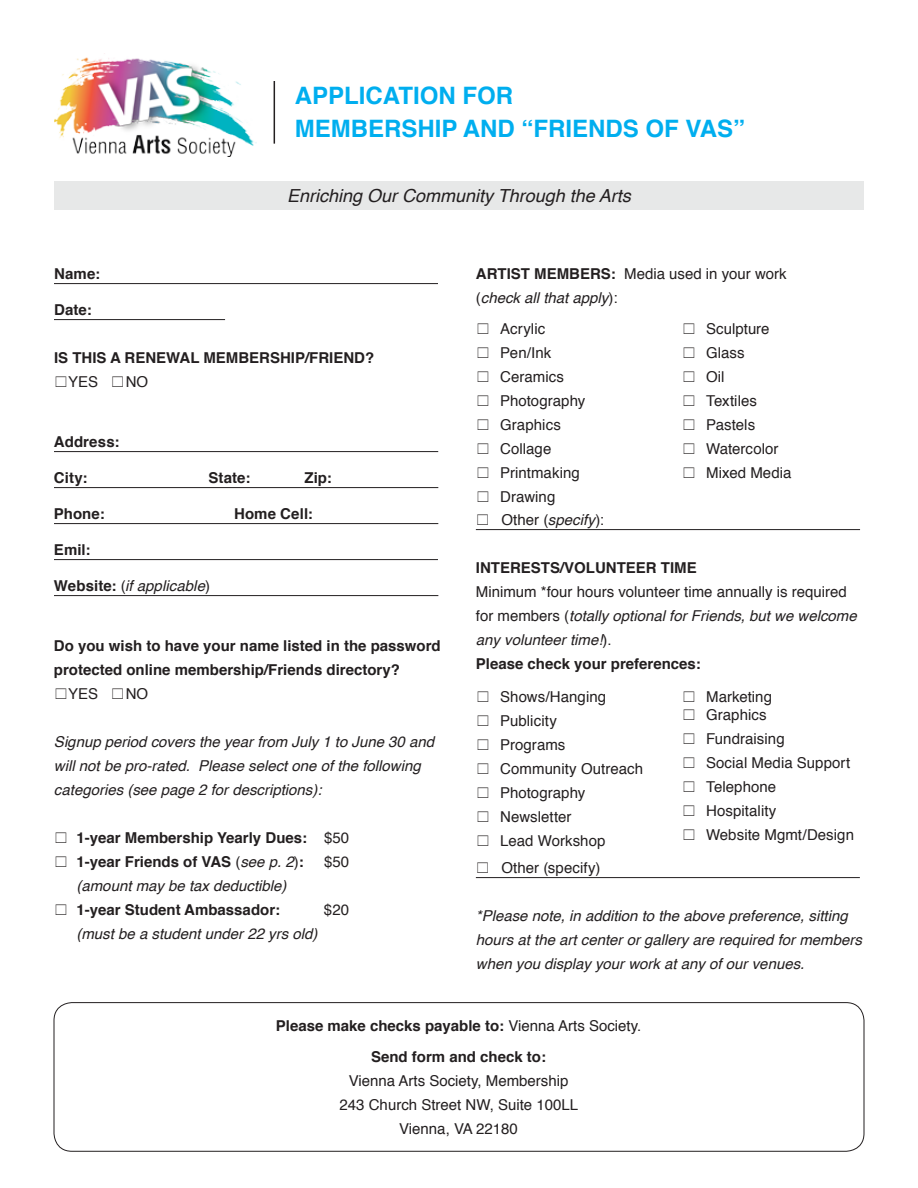
<style>
.page{position:relative;width:918px;height:1188px;background:#fff}
.page>*{position:absolute;margin:0;border:0;box-sizing:border-box;transform-origin:0 0}
.t1{font:700 24px/32.2px "Helvetica";color:#00aeef}
.t2{font:italic 18px "Helvetica";color:#231f20}
.t3{font:15px/24px "Helvetica";color:#231f20}
.t4{font:italic 15px/24px "Helvetica";color:#231f20}
.t5{font:700 15px/24px "Helvetica";color:#231f20}
.s1{font-weight:700;font-style:normal}
.s2{font-style:normal}
.s3{font-weight:400}
.s4{font-weight:400;font-style:italic}
.s5{font-weight:700}
.s6{font-style:italic}
</style>
<div class="page">
<hr style="left:54px;top:283px;width:384px;height:1px;background:#231f20">
<hr style="left:54px;top:319px;width:171px;height:1px;background:#231f20">
<hr style="left:54px;top:451px;width:384px;height:1px;background:#231f20">
<hr style="left:54px;top:487px;width:384px;height:1px;background:#231f20">
<hr style="left:54px;top:523px;width:384px;height:1px;background:#231f20">
<hr style="left:54px;top:559px;width:384px;height:1px;background:#231f20">
<hr style="left:54px;top:595px;width:384px;height:1px;background:#231f20">
<hr style="left:476px;top:529px;width:384px;height:1px;background:#231f20">
<hr style="left:476px;top:877px;width:384px;height:1px;background:#231f20">
<div style="left:54px;top:1002px;width:810px;height:150px;border:1px solid #231f20;border-radius:18px"></div>
<img style="left:54px;top:57px;width:203px;height:99px">
<div style="left:54px;top:181px;width:810px;height:29px;background:#e7e8e8"></div>
<hr style="left:274px;top:81px;width:1px;height:63px;background:#231f20">
<h1 class="t1" style="left:295px;top:80px;width:452px">APPLICATION FOR<br>MEMBERSHIP AND “FRIENDS OF VAS”</h1>
<p class="t2" style="left:287px;top:182px;width:345px">Enriching Our Community Through the Arts</p>
<p class="t5" style="left:54px;top:262px;width:48px">Name:</p>
<p class="t5" style="left:54px;top:298px;width:39px">Date:</p>
<p class="t5" style="left:54px;top:346px;width:322px">IS THIS A RENEWAL MEMBERSHIP/FRIEND?</p>
<p class="t3" style="left:68px;top:370px;width:32px">YES</p>
<p class="t3" style="left:126px;top:370px;width:24px">NO</p>
<p class="t5" style="left:54px;top:430px;width:67px">Address:</p>
<p class="t5" style="left:54px;top:466px;width:35px">City:</p>
<p class="t5" style="left:208px;top:466px;width:44px">State:</p>
<p class="t5" style="left:305px;top:466px;width:29px">Zip:</p>
<p class="t5" style="left:54px;top:502px;width:52px">Phone:</p>
<p class="t5" style="left:234px;top:502px;width:80px">Home Cell:</p>
<p class="t5" style="left:54px;top:538px;width:38px">Emil:</p>
<p class="t4" style="left:54px;top:574px;width:158px"><span class="s1">Website:</span> <span class="s2">(</span>if applicable<span class="s2">)</span></p>
<p class="t5" style="left:54px;top:634px;width:388px">Do you wish to have your name listed in the password protected online membership/Friends directory?</p>
<p class="t3" style="left:68px;top:682px;width:32px">YES</p>
<p class="t3" style="left:126px;top:682px;width:24px">NO</p>
<p class="t4" style="left:54px;top:730px;width:382px">Signup period covers the year from July 1 to June 30 and will not be pro-rated. Please select one of the following categories (see page 2 for descriptions):</p>
<p class="t5" style="left:76px;top:826px;width:274px">1-year Membership Yearly Dues: <span class="s3">$50<br></span>1-year Friends of VAS <span class="s3">(</span><span class="s4">see p. 2</span><span class="s3">)</span>:</p>
<p class="t3" style="left:324px;top:850px;width:27px">$50</p>
<p class="t4" style="left:76px;top:874px;width:212px">(amount may be tax deductible)</p>
<p class="t5" style="left:76px;top:898px;width:205px">1-year Student Ambassador:</p>
<p class="t3" style="left:324px;top:898px;width:27px">$20</p>
<p class="t4" style="left:76px;top:922px;width:242px">(must be a student under 22 yrs old)</p>
<p class="t3" style="left:476px;top:262px;width:312px"><span class="s5">ARTIST MEMBERS:</span> Media used in your work (<span class="s6">check all that apply</span>):</p>
<p class="t3" style="left:500px;top:317px;width:87px">Acrylic<br>Pen/Ink<br>Ceramics<br>Photography<br>Graphics<br>Collage<br>Printmaking<br>Drawing</p>
<p class="t3" style="left:706px;top:317px;width:87px">Sculpture<br>Glass<br>Oil<br>Textiles<br>Pastels<br>Watercolor<br>Mixed Media</p>
<p class="t3" style="left:501px;top:508px;width:104px">Other (<span class="s6">specify</span>):</p>
<p class="t5" style="left:476px;top:556px;width:222px">INTERESTS/VOLUNTEER TIME</p>
<p class="t3" style="left:476px;top:580px;width:382px">Minimum *four hours volunteer time annually is required for members (<span class="s6">totally optional for Friends, but we welcome any volunteer time!</span>).<br><span class="s5">Please check your preferences:</span></p>
<p class="t3" style="left:500px;top:685px;width:144px">Shows/Hanging<br>Publicity<br>Programs<br>Community Outreach<br>Photography<br>Newsletter<br>Lead Workshop</p>
<p class="t3" style="left:706px;top:688px;width:68px;line-height:18px">Marketing<br>Graphics</p>
<p class="t3" style="left:706px;top:727px;width:149px">Fundraising<br>Social Media Support<br>Telephone<br>Hospitality<br>Website Mgmt/Design</p>
<p class="t3" style="left:501px;top:856px;width:100px">Other (specify)</p>
<p class="t4" style="left:476px;top:904px;width:387px">*Please note, in addition to the above preference, sitting hours at the art center or gallery are required for members when you display your work at any of our venues.</p>
<p class="t5" style="left:276px;top:1011px;width:367px;line-height:30.8px;text-align:center">Please make checks payable to: <span class="s3">Vienna Arts Society.<br></span>Send form and check to:</p>
<p class="t3" style="left:340px;top:1069px;width:240px;text-align:center">Vienna Arts Society, Membership<br>243 Church Street NW, Suite 100LL<br>Vienna, VA 22180</p>
</div>
